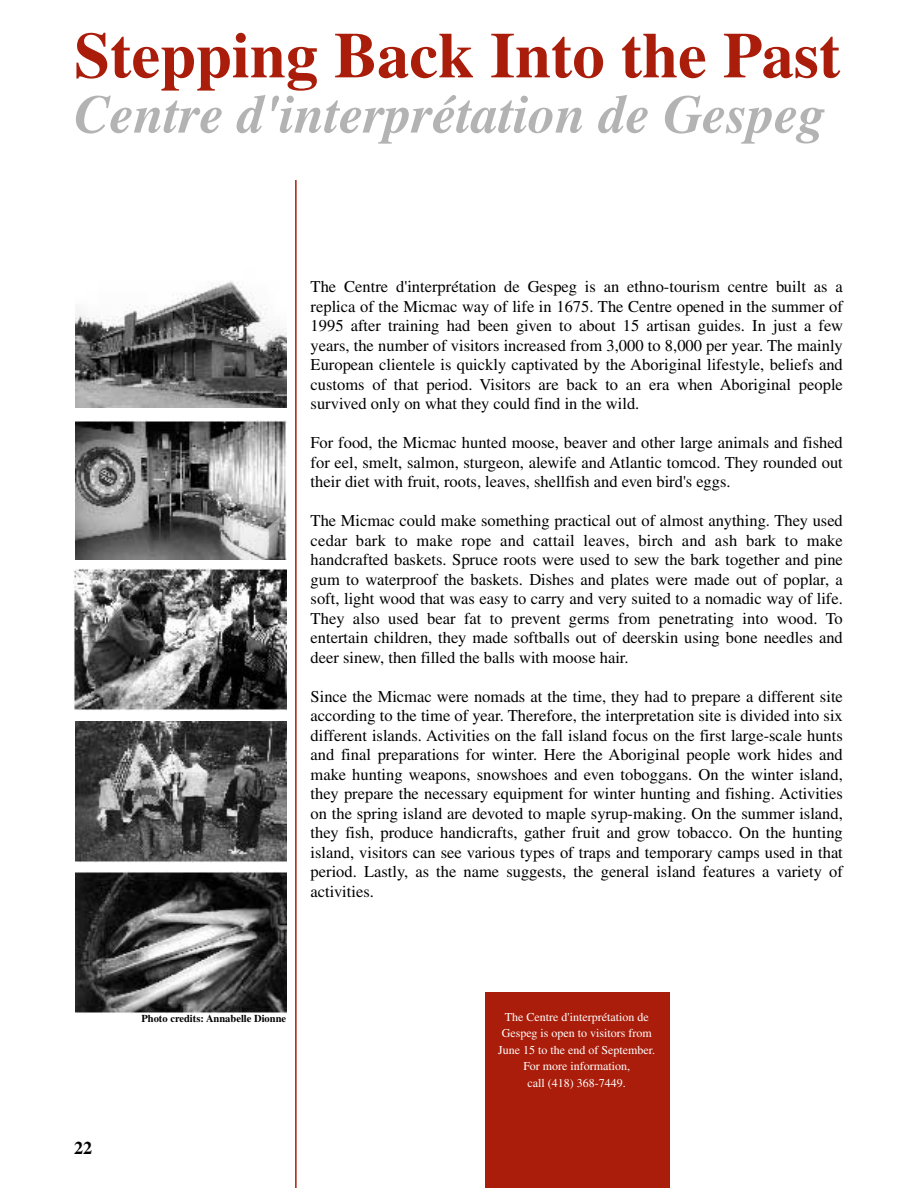
<style>
.page{position:relative;width:918px;height:1188px;background:#fff}
.page>*{position:absolute;margin:0;border:0;box-sizing:border-box;transform-origin:0 0}
.t1{font:700 64.5px "Times";color:#aa1d0a}
.t2{font:italic 700 54px "Times";color:#b3b3b3}
.t3{font:700 18px "Times";color:#000}
.t4{font:16.5px/19.5px "Times";color:#000;text-align:justify}
.t5{font:12px/16.5px "Times";color:#fff;text-align:center}
.t6{font:700 10.5px "Times";color:#000}
</style>
<div class="page">
<div style="left:485px;top:993px;width:184px;height:195px;background:#aa1d0a"></div>
<hr style="left:295px;top:180px;width:2px;height:1008px;background:#aa1d0a">
<img style="left:75px;top:872px;width:211px;height:142px">
<img style="left:75px;top:420px;width:211px;height:140px">
<img style="left:75px;top:281px;width:211px;height:127px">
<img style="left:74px;top:568px;width:212px;height:143px">
<img style="left:75px;top:722px;width:211px;height:140px">
<h1 class="t1" style="left:74px;top:17px;width:768px">Stepping Back Into the Past</h1>
<h2 class="t2" style="left:74px;top:83px;width:753px">Centre d'interprétation de Gespeg</h2>
<p class="t3" style="left:74px;top:1137px;width:19px">22</p>
<p class="t4" style="left:311px;top:277px;width:534px">The Centre d'interprétation de Gespeg is an ethno-tourism centre built as a replica of the Micmac way of life in 1675. The Centre opened in the summer of 1995 after training had been given to about 15 artisan guides. In just a few years, the number of visitors increased from 3,000 to 8,000 per year. The mainly European clientele is quickly captivated by the Aboriginal lifestyle, beliefs and customs of that period. Visitors are back to an era when Aboriginal people survived only on what they could find in the wild.</p>
<p class="t4" style="left:311px;top:433px;width:534px">For food, the Micmac hunted moose, beaver and other large animals and fished for eel, smelt, salmon, sturgeon, alewife and Atlantic tomcod. They rounded out their diet with fruit, roots, leaves, shellfish and even bird's eggs.</p>
<p class="t4" style="left:311px;top:511px;width:534px">The Micmac could make something practical out of almost anything. They used cedar bark to make rope and cattail leaves, birch and ash bark to make handcrafted baskets. Spruce roots were used to sew the bark together and pine gum to waterproof the baskets. Dishes and plates were made out of poplar, a soft, light wood that was easy to carry and very suited to a nomadic way of life.<br>They also used bear fat to prevent germs from penetrating into wood. To entertain children, they made softballs out of deerskin using bone needles and deer sinew, then filled the balls with moose hair.</p>
<p class="t4" style="left:311px;top:686px;width:534px">Since the Micmac were nomads at the time, they had to prepare a different site according to the time of year. Therefore, the interpretation site is divided into six different islands. Activities on the fall island focus on the first large-scale hunts and final preparations for winter. Here the Aboriginal people work hides and make hunting weapons, snowshoes and even toboggans. On the winter island, they prepare the necessary equipment for winter hunting and fishing. Activities on the spring island are devoted to maple syrup-making. On the summer island, they fish, produce handicrafts, gather fruit and grow tobacco. On the hunting island, visitors can see various types of traps and temporary camps used in that period. Lastly, as the name suggests, the general island features a variety of activities.</p>
<p class="t6" style="left:141px;top:1012px;width:146px">Photo credits: Annabelle Dionne</p>
<p class="t5" style="left:498px;top:1009px;width:158px">The Centre d'interprétation de<br>Gespeg is open to visitors from<br>June 15 to the end of September.<br>For more information,<br>call (418) 368-7449.</p>
</div>
